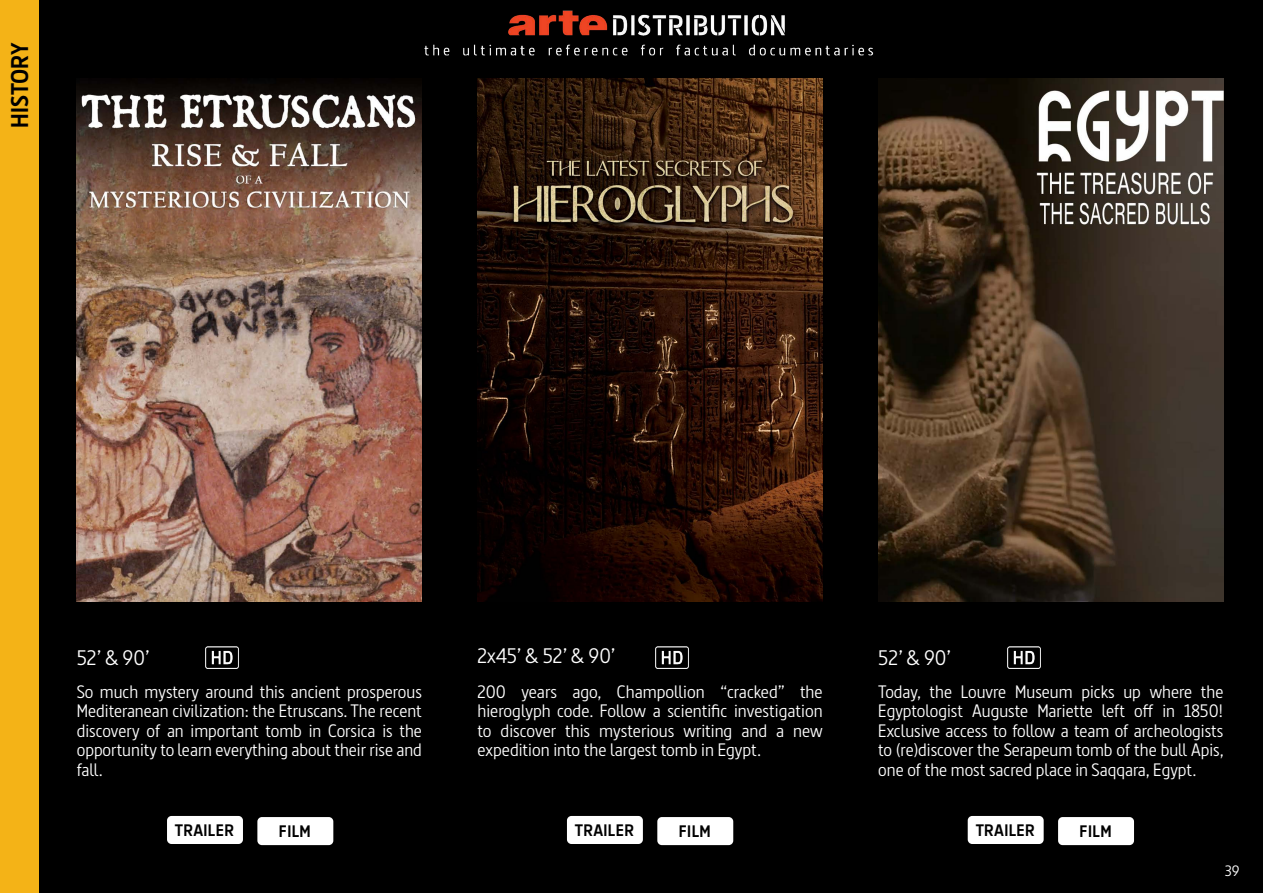
<style>
.page{position:relative;width:1263px;height:893px;background:#000}
.page>*{position:absolute;margin:0;border:0;box-sizing:border-box;transform-origin:0 0}
.t1{font:700 24px "Barna";color:#000}
.t2{font:21px "Barna";color:#fff}
.t3{font:18px/19.5px "Barna";color:#fff;text-align:justify}
.t4{font:700 16.5px "Barna";letter-spacing:.02em;color:#000}
.t5{font:15px "Barna";color:#fff}
</style>
<div class="page">
<img style="left:424px;top:10px;width:491px;height:69px">
<img style="left:477px;top:79px;width:346px;height:523px">
<img style="left:655px;top:647px;width:34px;height:21px">
<img style="left:77px;top:83px;width:345px;height:519px">
<img style="left:205px;top:647px;width:34px;height:21px">
<img style="left:878px;top:79px;width:345px;height:523px">
<img style="left:1007px;top:647px;width:34px;height:21px">
<div style="left:0;top:0;width:38px;height:893px;background:#f4b317"></div>
<div style="left:567px;top:816px;width:76px;height:28px;background:#fff;border-radius:4px"></div>
<div style="left:657px;top:817px;width:76px;height:28px;background:#fff;border-radius:4px"></div>
<div style="left:968px;top:816px;width:76px;height:28px;background:#fff;border-radius:4px"></div>
<div style="left:1058px;top:817px;width:76px;height:28px;background:#fff;border-radius:4px"></div>
<div style="left:167px;top:816px;width:76px;height:28px;background:#fff;border-radius:4px"></div>
<div style="left:257px;top:817px;width:76px;height:28px;background:#fff;border-radius:4px"></div>
<h1 class="t1" style="left:5px;top:128px;width:87px;rotate:-90deg">HISTORY</h1>
<p class="t2" style="left:77px;top:645px;width:75px">52’ &amp; 90’</p>
<p class="t3" style="left:77px;top:682px;width:347px">So much mystery around this ancient prosperous Mediteranean civilization: the Etruscans. The recent discovery of an important tomb in Corsica is the opportunity to learn everything about their rise and fall.</p>
<p class="t2" style="left:477px;top:643px;width:140px">2x45’ &amp; 52’ &amp; 90’</p>
<p class="t3" style="left:477px;top:682px;width:347px">200 years ago, Champollion “cracked” the hieroglyph code. Follow a scientific investigation to discover this mysterious writing and a new expedition into the largest tomb in Egypt.</p>
<p class="t2" style="left:878px;top:645px;width:75px">52’ &amp; 90’</p>
<p class="t3" style="left:878px;top:682px;width:347px">Today, the Louvre Museum picks up where the Egyptologist Auguste Mariette left off in 1850!<br>Exclusive access to follow a team of archeologists to (re)discover the Serapeum tomb of the bull Apis, one of the most sacred place in Saqqara, Egypt.</p>
<p class="t4" style="left:175px;top:820px;width:61px">TRAILER</p>
<p class="t4" style="left:279px;top:821px;width:33px">FILM</p>
<p class="t4" style="left:575px;top:820px;width:61px">TRAILER</p>
<p class="t4" style="left:679px;top:821px;width:33px">FILM</p>
<p class="t4" style="left:976px;top:820px;width:61px">TRAILER</p>
<p class="t4" style="left:1079px;top:821px;width:33px">FILM</p>
<p class="t5" style="left:1225px;top:862px;width:16px">39</p>
</div>
